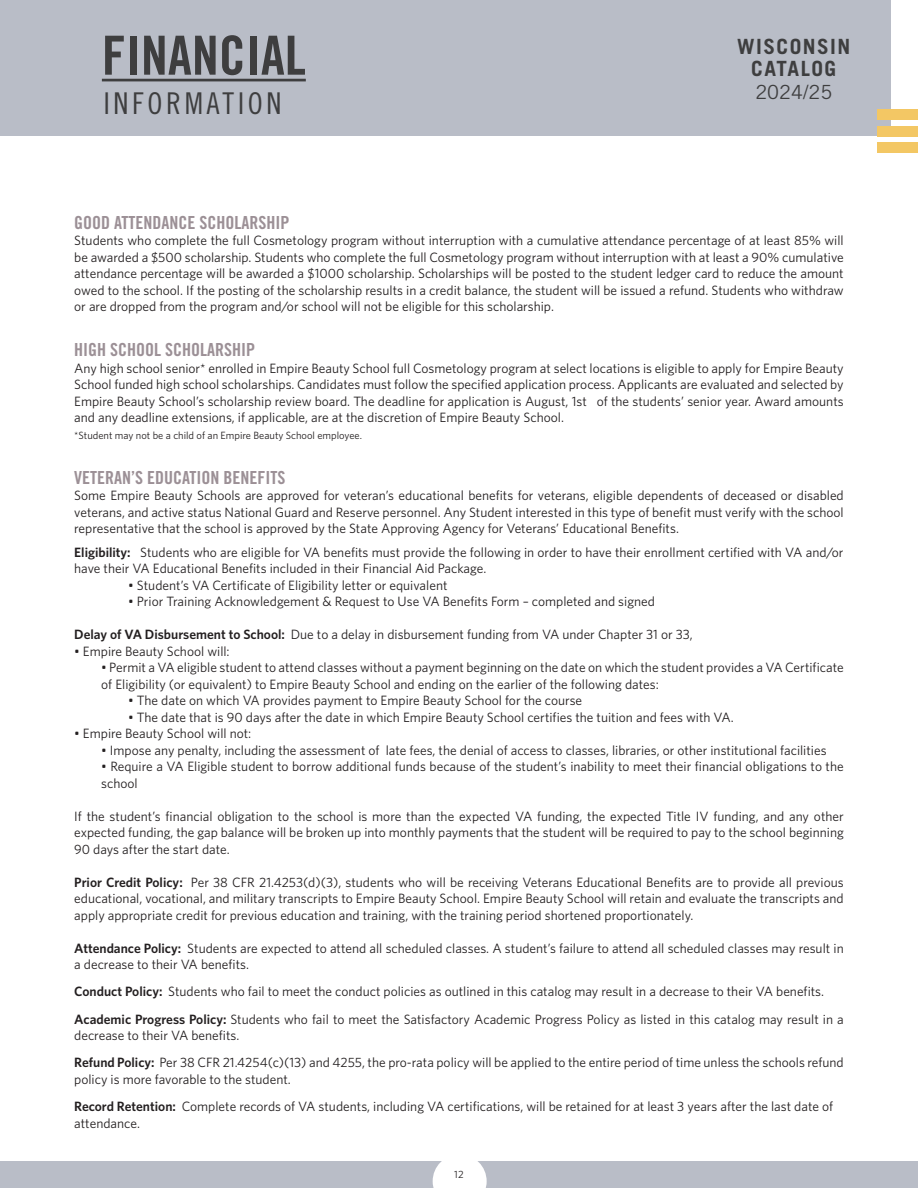
<style>
.page{position:relative;width:918px;height:1188px;background:#fff}
.page>*{position:absolute;margin:0;border:0;box-sizing:border-box;transform-origin:0 0}
.page_headline{font:54px "Trade Gothic LT Std Bd Cn 20";color:#3e3e3f}
.page_headline-2{font:30px "Trade Gothic LT Std Cn 18";letter-spacing:.12em;color:#3e3e3f}
.t1{font:700 21px/22.5px "Trade Gothic LT Std";letter-spacing:.07em;color:#3e3e3f;text-align:center}
.t2{font:19.5px "Trade Gothic LT Std";color:#3e3e3f}
.body_copy{font:18px "Trade Gothic LT Std Bd Cn 20";color:#9c9096}
.body_copy-2{font:13.5px/16.5px "Whitney";color:#231f20}
.body_copy-3{font:10.5px "Whitney";color:#231f20}
.s1{font-weight:600}
</style>
<div class="page">
<div style="left:0;top:1161px;width:918px;height:27px;background:#b9bdc7"></div>
<svg style="left:433px;top:1161px;width:54px;height:27px"></svg>
<div style="left:0;top:0;width:891px;height:136px;background:#b9bdc7"></div>
<div style="left:878px;top:126px;width:40px;height:10px;background:#f3c764"></div>
<div style="left:878px;top:109px;width:40px;height:11px;background:#f3c764"></div>
<div style="left:878px;top:143px;width:40px;height:10px;background:#f3c764"></div>
<hr style="left:102px;top:79px;width:204px;height:2px;background:#3e3e3f">
<p class="page_headline" style="left:102px;top:23px;width:205px">FINANCIAL</p>
<p class="page_headline-2" style="left:103px;top:86px;width:180px">INFORMATION</p>
<h3 class="t1" style="left:737px;top:35px;width:115px">WISCONSIN<br>CATALOG</h3>
<h3 class="t2" style="left:755px;top:80px;width:78px">2024/25</h3>
<p class="body_copy" style="left:74px;top:211px;width:217px">GOOD ATTENDANCE SCHOLARSHIP</p>
<p class="body_copy-2" style="left:74px;top:232px;width:771px;text-align:justify">Students who complete the full Cosmetology program without interruption with a cumulative attendance percentage of at least 85% will be awarded a $500 scholarship. Students who complete the full Cosmetology program without interruption with at least a 90% cumulative attendance percentage will be awarded a $1000 scholarship. Scholarships will be posted to the student ledger card to reduce the amount owed to the school. If the posting of the scholarship results in a credit balance, the student will be issued a refund. Students who withdraw or are dropped from the program and/or school will not be eligible for this scholarship.</p>
<p class="body_copy" style="left:74px;top:339px;width:182px">HIGH SCHOOL SCHOLARSHIP</p>
<p class="body_copy-2" style="left:74px;top:360px;width:771px;text-align:justify">Any high school senior* enrolled in Empire Beauty School full Cosmetology program at select locations is eligible to apply for Empire Beauty School funded high school scholarships. Candidates must follow the specified application process. Applicants are evaluated and selected by Empire Beauty School’s scholarship review board. The deadline for application is August, 1st of the students’ senior year. Award amounts and any deadline extensions, if applicable, are at the discretion of Empire Beauty School.</p>
<p class="body_copy-3" style="left:74px;top:428px;width:289px">*Student may not be a child of an Empire Beauty School employee.</p>
<p class="body_copy" style="left:74px;top:466px;width:213px">VETERAN’S EDUCATION BENEFITS</p>
<p class="body_copy-2" style="left:74px;top:487px;width:771px;text-align:justify">Some Empire Beauty Schools are approved for veteran’s educational benefits for veterans, eligible dependents of deceased or disabled veterans, and active status National Guard and Reserve personnel. Any Student interested in this type of benefit must verify with the school representative that the school is approved by the State Approving Agency for Veterans’ Educational Benefits.</p>
<p class="body_copy-2" style="left:74px;top:543px;width:771px"><span class="s1">Eligibility:</span> Students who are eligible for VA benefits must provide the following in order to have their enrollment certified with VA and/or have their VA Educational Benefits included in their Financial Aid Package.</p>
<p class="body_copy-2" style="left:128px;top:576px;width:321px">• Student’s VA Certificate of Eligibility letter or equivalent</p>
<p class="body_copy-2" style="left:128px;top:593px;width:528px">• Prior Training Acknowledgement &amp; Request to Use VA Benefits Form – completed and signed</p>
<p class="body_copy-2" style="left:74px;top:626px;width:620px"><span class="s1">Delay of VA Disbursement to School:</span> Due to a delay in disbursement funding from VA under Chapter 31 or 33,</p>
<p class="body_copy-2" style="left:74px;top:642px;width:157px">• Empire Beauty School will:</p>
<p class="body_copy-2" style="left:101px;top:659px;width:744px">• Permit a VA eligible student to attend classes without a payment beginning on the date on which the student provides a VA Certificate of Eligibility (or equivalent) to Empire Beauty School and ending on the earlier of the following dates:</p>
<p class="body_copy-2" style="left:128px;top:692px;width:455px">• The date on which VA provides payment to Empire Beauty School for the course</p>
<p class="body_copy-2" style="left:128px;top:708px;width:607px">• The date that is 90 days after the date in which Empire Beauty School certifies the tuition and fees with VA.</p>
<p class="body_copy-2" style="left:74px;top:725px;width:179px">• Empire Beauty School will not:</p>
<p class="body_copy-2" style="left:101px;top:741px;width:727px">• Impose any penalty, including the assessment of late fees, the denial of access to classes, libraries, or other institutional facilities</p>
<p class="body_copy-2" style="left:101px;top:758px;width:744px">• Require a VA Eligible student to borrow additional funds because of the student’s inability to meet their financial obligations to the school</p>
<p class="body_copy-2" style="left:74px;top:807px;width:771px;text-align:justify">If the student’s financial obligation to the school is more than the expected VA funding, the expected Title IV funding, and any other expected funding, the gap balance will be broken up into monthly payments that the student will be required to pay to the school beginning 90 days after the start date.</p>
<p class="body_copy-2" style="left:74px;top:873px;width:771px;text-align:justify"><span class="s1">Prior Credit Policy:</span> Per 38 CFR 21.4253(d)(3), students who will be receiving Veterans Educational Benefits are to provide all previous educational, vocational, and military transcripts to Empire Beauty School. Empire Beauty School will retain and evaluate the transcripts and apply appropriate credit for previous education and training, with the training period shortened proportionately.</p>
<p class="body_copy-2" style="left:74px;top:939px;width:771px"><span class="s1">Attendance Policy:</span> Students are expected to attend all scheduled classes. A student’s failure to attend all scheduled classes may result in a decrease to their VA benefits.</p>
<p class="body_copy-2" style="left:74px;top:983px;width:751px"><span class="s1">Conduct Policy:</span> Students who fail to meet the conduct policies as outlined in this catalog may result in a decrease to their VA benefits.</p>
<p class="body_copy-2" style="left:74px;top:1010px;width:771px"><span class="s1">Academic Progress Policy:</span> Students who fail to meet the Satisfactory Academic Progress Policy as listed in this catalog may result in a decrease to their VA benefits.</p>
<p class="body_copy-2" style="left:74px;top:1054px;width:771px"><span class="s1">Refund Policy:</span> Per 38 CFR 21.4254(c)(13) and 4255, the pro-rata policy will be applied to the entire period of time unless the schools refund policy is more favorable to the student.</p>
<p class="body_copy-2" style="left:74px;top:1098px;width:760px"><span class="s1">Record Retention:</span> Complete records of VA students, including VA certifications, will be retained for at least 3 years after the last date of</p>
<p class="body_copy-2" style="left:74px;top:1114px;width:67px">attendance.</p>
<p class="body_copy-3" style="left:454px;top:1167px;width:11px">12</p>
</div>
